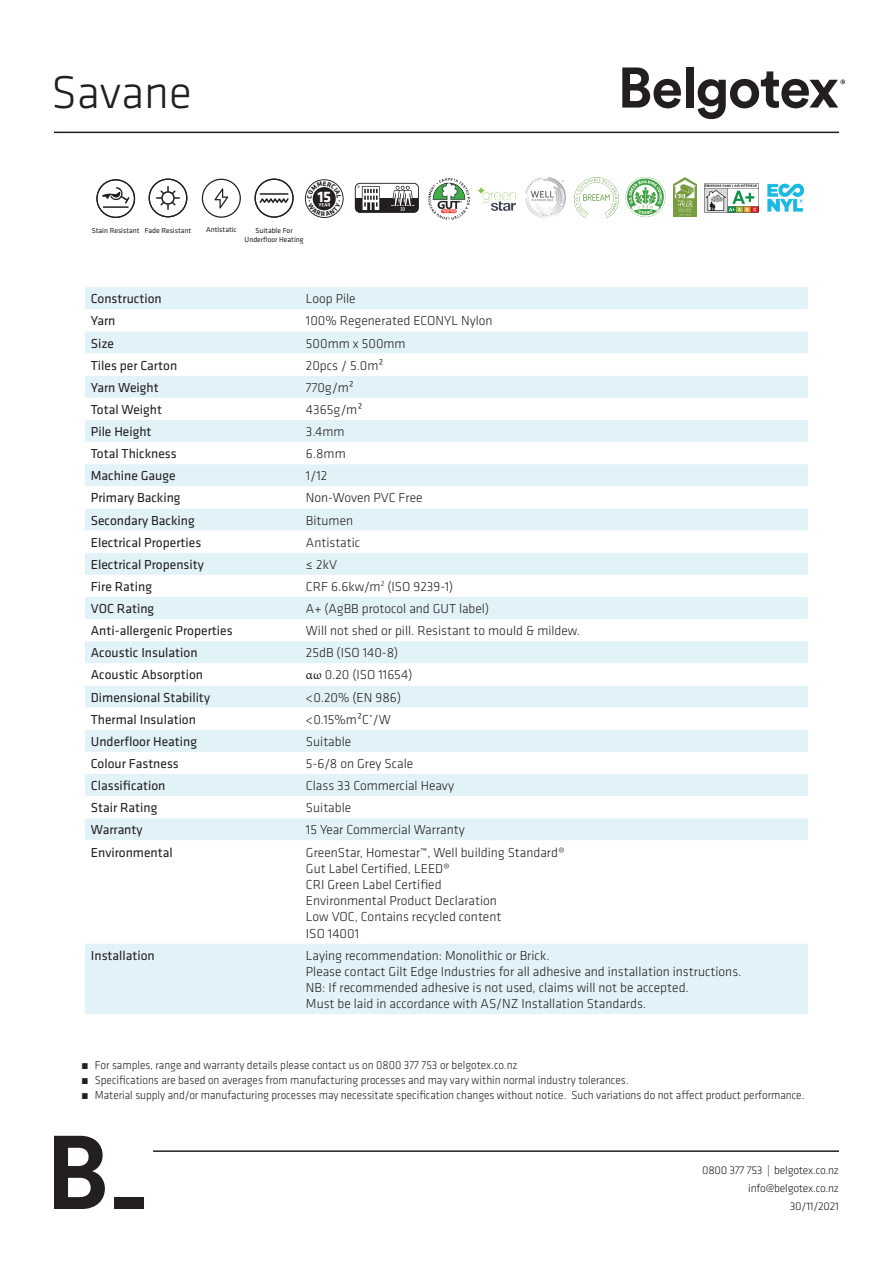
<style>
.page{position:relative;width:893px;height:1263px;background:#fff}
.page>*{position:absolute;margin:0;border:0;box-sizing:border-box;transform-origin:0 0}
.t1{font:300 47.7px "Klavika";color:#231f20}
.t2{font:700 15.9px "Klavika";color:#fff}
.t3{font:300 13.5px/16.2px "Klavika";color:#231f20}
.t4{font:13.5px "Klavika";color:#231f20}
.t5{font:300 12px "Klavika";color:#231f20;scale:.94 1}
.t6{font:300 11.55px/18px "Klavika";letter-spacing:-.02em;color:#231f20;text-align:right}
.t7{font:7.5px/9px "Klavika";color:#231f20;text-align:center}
.s1{font-family:"Minion Pro";font-weight:400}
</style>
<div class="page">
<div style="left:85px;top:287px;width:723px;height:727px;background:#e2f2f9"></div>
<svg style="left:85px;top:309px;width:723px;height:67px"></svg>
<svg style="left:85px;top:398px;width:723px;height:545px"></svg>
<svg style="left:622px;top:67px;width:59px;height:41px"></svg>
<div style="left:686px;top:67px;width:7px;height:41px;background:#231f20"></div>
<svg style="left:698px;top:71px;width:147px;height:48px"></svg>
<hr style="left:54px;top:132px;width:785px;height:1px;background:#231f20">
<svg style="left:54px;top:1136px;width:51px;height:73px"></svg>
<div style="left:114px;top:1197px;width:30px;height:12px;background:#231f20"></div>
<hr style="left:153px;top:1150px;width:686px;height:2px;background:#231f20">
<img style="left:429px;top:179px;width:40px;height:40px">
<svg style="left:202px;top:179px;width:39px;height:39px"></svg>
<svg style="left:149px;top:179px;width:38px;height:38px"></svg>
<svg style="left:96px;top:179px;width:39px;height:39px"></svg>
<hr style="left:103px;top:206px;width:25px;height:2px;background:#231f20">
<svg style="left:255px;top:179px;width:39px;height:39px"></svg>
<img style="left:526px;top:178px;width:40px;height:40px">
<img style="left:477px;top:187px;width:39px;height:24px">
<img style="left:574px;top:178px;width:44px;height:40px">
<img style="left:626px;top:177px;width:40px;height:40px">
<img style="left:767px;top:184px;width:37px;height:28px">
<img style="left:704px;top:184px;width:54px;height:28px">
<img style="left:674px;top:177px;width:23px;height:40px">
<svg style="left:305px;top:179px;width:39px;height:39px"></svg>
<h1 class="t1" style="left:51px;top:63px;width:142px">Savane</h1>
<p class="t7" style="left:92px;top:226px;width:101px">Stain Resistant Fade Resistant</p>
<p class="t7" style="left:206px;top:225px;width:32px">Antistatic</p>
<p class="t7" style="left:245px;top:225px;width:60px">Suitable For<br>Underfloor Heating</p>
<p class="t2" style="left:318px;top:185px;width:15px">15</p>
<p class="t4" style="left:91px;top:290px;width:72px">Construction</p>
<p class="t3" style="left:306px;top:291px;width:51px">Loop Pile</p>
<p class="t4" style="left:91px;top:312px;width:26px">Yarn</p>
<p class="t3" style="left:306px;top:313px;width:188px">100% Regenerated ECONYL Nylon</p>
<p class="t4" style="left:91px;top:334px;width:25px">Size</p>
<p class="t3" style="left:306px;top:335px;width:101px">500mm x 500mm</p>
<p class="t4" style="left:91px;top:356px;width:88px">Tiles per Carton</p>
<p class="t3" style="left:306px;top:357px;width:79px">20pcs / 5.0m²</p>
<p class="t4" style="left:91px;top:378px;width:69px">Yarn Weight</p>
<p class="t3" style="left:306px;top:379px;width:50px">770g/m²</p>
<p class="t4" style="left:91px;top:401px;width:73px">Total Weight</p>
<p class="t3" style="left:306px;top:401px;width:58px">4365g/m²</p>
<p class="t4" style="left:91px;top:423px;width:62px">Pile Height</p>
<p class="t3" style="left:306px;top:423px;width:40px">3.4mm</p>
<p class="t4" style="left:91px;top:445px;width:87px">Total Thickness</p>
<p class="t3" style="left:306px;top:445px;width:41px">6.8mm</p>
<p class="t4" style="left:91px;top:467px;width:86px">Machine Gauge</p>
<p class="t3" style="left:306px;top:468px;width:23px">1/12</p>
<p class="t4" style="left:91px;top:489px;width:91px">Primary Backing</p>
<p class="t3" style="left:306px;top:490px;width:118px">Non-Woven PVC Free</p>
<p class="t4" style="left:91px;top:511px;width:105px">Secondary Backing</p>
<p class="t3" style="left:306px;top:512px;width:49px">Bitumen</p>
<p class="t4" style="left:91px;top:533px;width:112px">Electrical Properties</p>
<p class="t3" style="left:306px;top:534px;width:56px">Antistatic</p>
<p class="t4" style="left:91px;top:555px;width:114px">Electrical Propensity</p>
<p class="t3" style="left:306px;top:556px;width:33px">≤ 2kV</p>
<p class="t4" style="left:91px;top:578px;width:63px">Fire Rating</p>
<p class="t3" style="left:306px;top:578px;width:149px">CRF 6.6kw/m<sup>2</sup> (ISO 9239-1)</p>
<p class="t4" style="left:91px;top:600px;width:65px">VOC Rating</p>
<p class="t3" style="left:306px;top:600px;width:185px">A+ (AgBB protocol and GUT label)</p>
<p class="t4" style="left:91px;top:622px;width:143px">Anti-allergenic Properties</p>
<p class="t3" style="left:306px;top:622px;width:276px">Will not shed or pill. Resistant to mould &amp; mildew.</p>
<p class="t4" style="left:91px;top:644px;width:108px">Acoustic Insulation</p>
<p class="t3" style="left:306px;top:645px;width:94px">25dB (ISO 140-8)</p>
<p class="t4" style="left:91px;top:666px;width:114px">Acoustic Absorption</p>
<p class="t3" style="left:306px;top:667px;width:108px"><span class="s1">αω</span> 0.20 (ISO 11654)</p>
<p class="t4" style="left:91px;top:688px;width:121px">Dimensional Stability</p>
<p class="t3" style="left:306px;top:689px;width:97px">&lt;0.20% (EN 986)</p>
<p class="t4" style="left:91px;top:710px;width:107px">Thermal Insulation</p>
<p class="t3" style="left:306px;top:711px;width:86px">&lt;0.15%m²C˚/W</p>
<p class="t4" style="left:91px;top:732px;width:108px">Underfloor Heating</p>
<p class="t3" style="left:306px;top:733px;width:47px">Suitable</p>
<p class="t4" style="left:91px;top:755px;width:89px">Colour Fastness</p>
<p class="t3" style="left:306px;top:755px;width:109px">5-6/8 on Grey Scale</p>
<p class="t4" style="left:91px;top:777px;width:76px">Classification</p>
<p class="t3" style="left:306px;top:777px;width:150px">Class 33 Commercial Heavy</p>
<p class="t4" style="left:91px;top:799px;width:68px">Stair Rating</p>
<p class="t3" style="left:306px;top:799px;width:47px">Suitable</p>
<p class="t4" style="left:91px;top:821px;width:53px">Warranty</p>
<p class="t3" style="left:306px;top:822px;width:160px">15 Year Commercial Warranty</p>
<p class="t4" style="left:91px;top:843px;width:83px">Environmental</p>
<p class="t3" style="left:306px;top:844px;width:260px">GreenStar, Homestar™, Well building Standard®<br>Gut Label Certified, LEED®<br>CRI Green Label Certified<br>Environmental Product Declaration<br>Low VOC, Contains recycled content<br>ISO 14001</p>
<p class="t4" style="left:91px;top:946px;width:65px">Installation</p>
<p class="t3" style="left:306px;top:947px;width:437px">Laying recommendation: Monolithic or Brick.<br>Please contact Gilt Edge Industries for all adhesive and installation instructions.<br>NB: If recommended adhesive is not used, claims will not be accepted.<br>Must be laid in accordance with AS/NZ Installation Standards.</p>
<p class="t5" style="left:81px;top:1057px;width:466px">• For samples, range and warranty details please contact us on 0800 377 753 or belgotex.co.nz</p>
<p class="t5" style="left:81px;top:1072px;width:584px">• Specifications are based on averages from manufacturing processes and may vary within normal industry tolerances.</p>
<p class="t5" style="left:81px;top:1087px;width:771px">• Material supply and/or manufacturing processes may necessitate specification changes without notice. Such variations do not affect product performance.</p>
<p class="t6" style="left:702px;top:1161px;width:138px">0800 377 753 | belgotex.co.nz info@belgotex.co.nz<br>30/11/2021</p>
</div>
